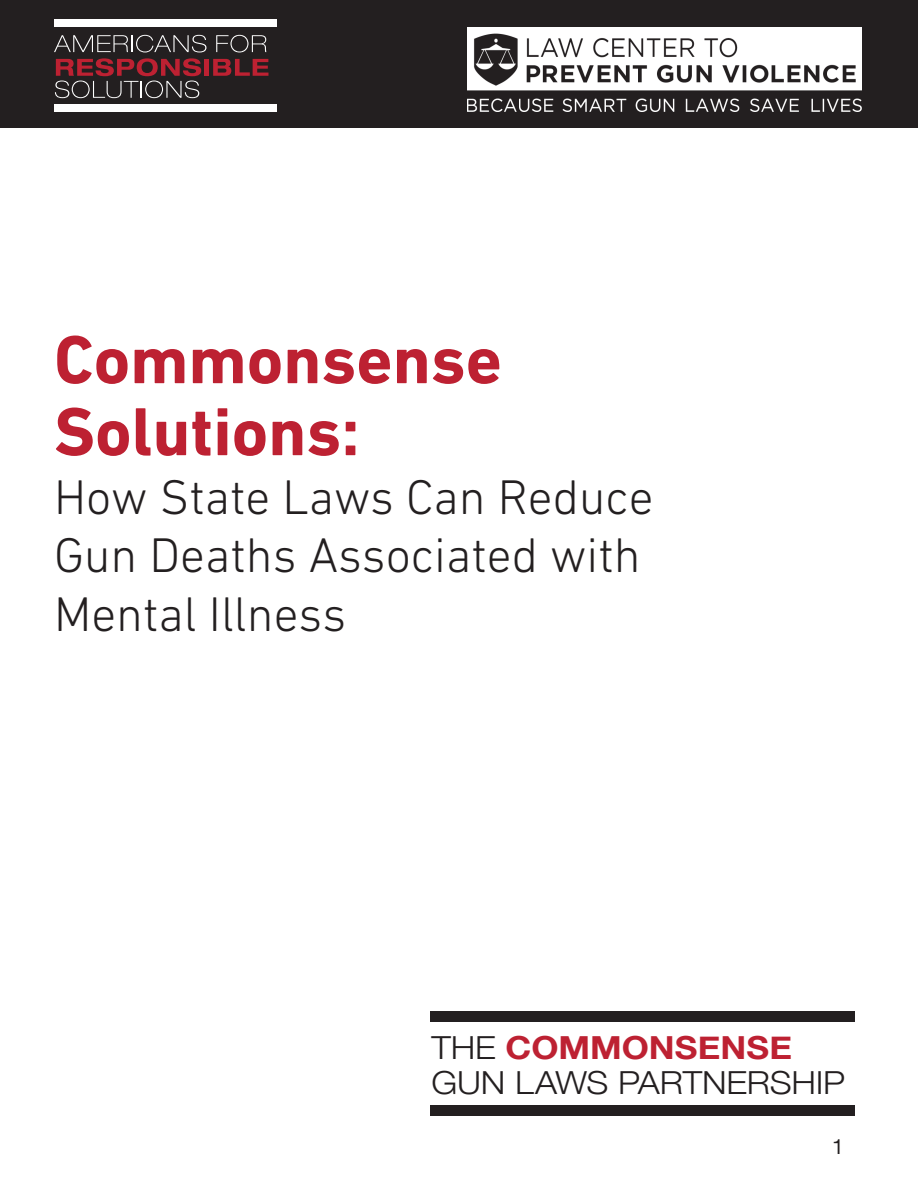
<style>
.page{position:relative;width:918px;height:1188px;background:#fff}
.page>*{position:absolute;margin:0;border:0;box-sizing:border-box;transform-origin:0 0}
.t1{font:700 69px/72px "DIN Next LT Pro";color:#bd2132}
.t2{font:300 49.5px/58.5px "DIN Next LT Pro";color:#231f20}
.t3{font:300 31.8px/34.3px "Helvetica Neue";letter-spacing:-.01em;color:#231f20;scale:1.1 1}
.t4{font:21px "Helvetica Neue";color:#231f20}
.s1{font-weight:700;color:#bd2132}
</style>
<div class="page">
<div style="left:0;top:0;width:918px;height:127px;background:#231f20"></div>
<svg style="left:54px;top:35px;width:152px;height:17px"></svg>
<svg style="left:216px;top:35px;width:50px;height:17px"></svg>
<svg style="left:55px;top:58px;width:146px;height:40px"></svg>
<div style="left:204px;top:59px;width:5px;height:17px;background:#bd2132"></div>
<svg style="left:213px;top:59px;width:55px;height:17px"></svg>
<div style="left:54px;top:105px;width:222px;height:7px;background:#fff"></div>
<div style="left:54px;top:20px;width:222px;height:7px;background:#fff"></div>
<div style="left:430px;top:1011px;width:425px;height:11px;background:#231f20"></div>
<div style="left:430px;top:1105px;width:425px;height:11px;background:#231f20"></div>
<img style="left:467px;top:28px;width:395px;height:84px">
<h1 class="t1" style="left:54px;top:323px;width:450px">Commonsense<br>Solutions:</h1>
<p class="t2" style="left:54px;top:467px;width:601px">How State Laws Can Reduce<br>Gun Deaths Associated with<br>Mental Illness</p>
<p class="t3" style="left:431px;top:1030px;width:378px">THE <span class="s1">COMMONSENSE<br></span>GUN LAWS PARTNERSHIP</p>
<p class="t4" style="left:832px;top:1134px;width:13px">1</p>
</div>
